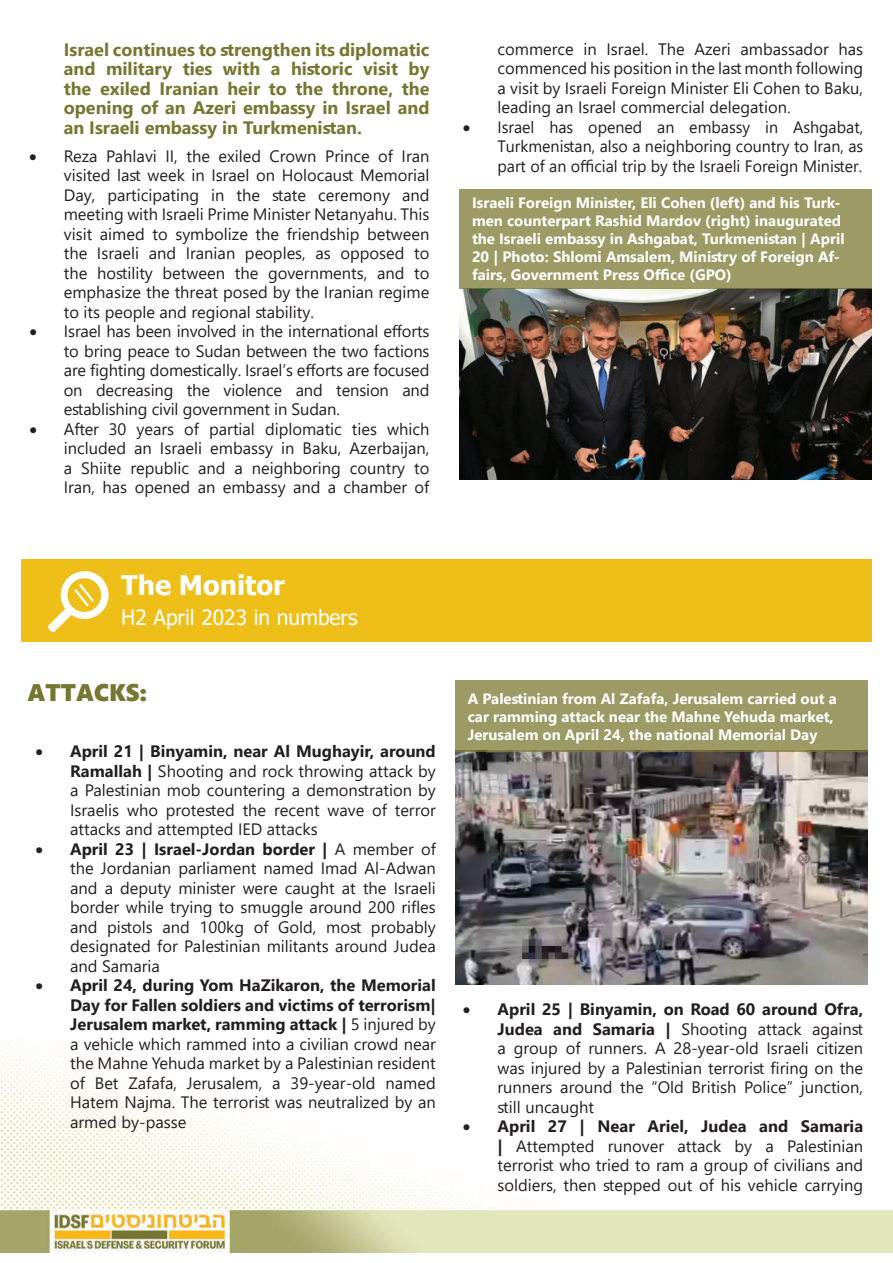
<style>
.page{position:relative;width:893px;height:1263px;background:#fff}
.page>*{position:absolute;margin:0;border:0;box-sizing:border-box;transform-origin:0 0}
.t1{font:700 27px "Tahoma";color:#fff}
.t2{font:24px "Segoe UI Black";color:#767730}
.t3{font:21px "Tahoma";color:#fff}
.t4{font:700 18px/19.5px "Segoe UI";color:#767730;text-align:justify}
.t5{font:16.5px/19.5px "Segoe UI";color:#231f20;text-align:justify}
.t6{font:700 15px/18px "Segoe UI";color:#fff}
.s1{font-weight:700}
</style>
<div class="page">
<img style="left:0;top:1044px;width:893px;height:208px">
<img style="left:459px;top:289px;width:413px;height:191px">
<div style="left:459px;top:189px;width:413px;height:100px;background:#9d9a65"></div>
<img style="left:455px;top:752px;width:412px;height:232px">
<div style="left:455px;top:680px;width:412px;height:72px;background:#9d9a65"></div>
<div style="left:21px;top:559px;width:851px;height:83px;background:#efbf19"></div>
<svg style="left:48px;top:571px;width:61px;height:61px"></svg>
<p class="t4" style="left:64px;top:38px;width:367px">Israel continues to strengthen its diplomatic and military ties with a historic visit by the exiled Iranian heir to the throne, the opening of an Azeri embassy in Israel and an Israeli embassy in Turkmenistan.</p>
<p class="t5" style="left:64px;top:145px;width:367px;text-indent:-35px">• Reza Pahlavi II, the exiled Crown Prince of Iran visited last week in Israel on Holocaust Memorial Day, participating in the state ceremony and meeting with Israeli Prime Minister Netanyahu. This visit aimed to symbolize the friendship between the Israeli and Iranian peoples, as opposed to the hostility between the governments, and to emphasize the threat posed by the Iranian regime to its people and regional stability.</p>
<p class="t5" style="left:64px;top:320px;width:367px;text-indent:-34px">• Israel has been involved in the international efforts to bring peace to Sudan between the two factions are fighting domestically. Israel’s efforts are focused on decreasing the violence and tension and establishing civil government in Sudan.</p>
<p class="t5" style="left:64px;top:418px;width:367px;text-indent:-34px">• After 30 years of partial diplomatic ties which included an Israeli embassy in Baku, Azerbaijan, a Shiite republic and a neighboring country to Iran, has opened an embassy and a chamber of</p>
<p class="t5" style="left:497px;top:38px;width:367px">commerce in Israel. The Azeri ambassador has commenced his position in the last month following a visit by Israeli Foreign Minister Eli Cohen to Baku, leading an Israel commercial delegation.</p>
<p class="t5" style="left:497px;top:115px;width:367px;text-indent:-35px">• Israel has opened an embassy in Ashgabat, Turkmenistan, also a neighboring country to Iran, as part of an official trip by the Israeli Foreign Minister.</p>
<p class="t6" style="left:472px;top:193px;width:374px">Israeli Foreign Minister, Eli Cohen (left) and his Turk&shy;men counterpart Rashid Mardov (right) inaugurated the Israeli embassy in Ashgabat, Turkmenistan | April 20 | Photo: Shlomi Amsalem, Ministry of Foreign Af&shy;fairs, Government Press Office (GPO)</p>
<h1 class="t1" style="left:121px;top:570px;width:165px">The Monitor</h1>
<p class="t3" style="left:121px;top:609px;width:238px">H2 April 2023 in numbers</p>
<h2 class="t2" style="left:28px;top:683px;width:121px">ATTACKS:</h2>
<p class="t5" style="left:70px;top:740px;width:367px;text-indent:-35px">• <span class="s1">April 21 | Binyamin, near Al Mughayir, around Ramallah |</span> Shooting and rock throwing attack by a Palestinian mob countering a demonstration by Israelis who protested the recent wave of terror attacks and attempted IED attacks</p>
<p class="t5" style="left:70px;top:838px;width:367px;text-indent:-35px">• <span class="s1">April 23 | Israel-Jordan border |</span> A member of the Jordanian parliament named Imad Al-Adwan and a deputy minister were caught at the Israeli border while trying to smuggle around 200 rifles and pistols and 100kg of Gold, most probably designated for Palestinian militants around Judea and Samaria</p>
<p class="t5" style="left:70px;top:974px;width:367px;text-indent:-35px">• <span class="s1">April 24, during Yom HaZikaron, the Memorial Day for Fallen soldiers and victims of terrorism| Jerusalem market, ramming attack |</span> 5 injured by a vehicle which rammed into a civilian crowd near the Mahne Yehuda market by a Palestinian resident of Bet Zafafa, Jerusalem, a 39-year-old named Hatem Najma. The terrorist was neutralized by an armed by-passe</p>
<p class="t6" style="left:468px;top:688px;width:371px">A Palestinian from Al Zafafa, Jerusalem carried out a car ramming attack near the Mahne Yehuda market,<br>Jerusalem on April 24, the national Memorial Day</p>
<p class="t5" style="left:497px;top:998px;width:367px;text-indent:-35px">• <span class="s1">April 25 | Binyamin, on Road 60 around Ofra, Judea and Samaria |</span> Shooting attack against a group of runners. A 28-year-old Israeli citizen was injured by a Palestinian terrorist firing on the runners around the “Old British Police” junction, still uncaught</p>
<p class="t5" style="left:497px;top:1115px;width:367px;text-indent:-35px">• <span class="s1">April 27 | Near Ariel, Judea and Samaria |</span> Attempted runover attack by a Palestinian terrorist who tried to ram a group of civilians and soldiers, then stepped out of his vehicle carrying</p>
</div>
